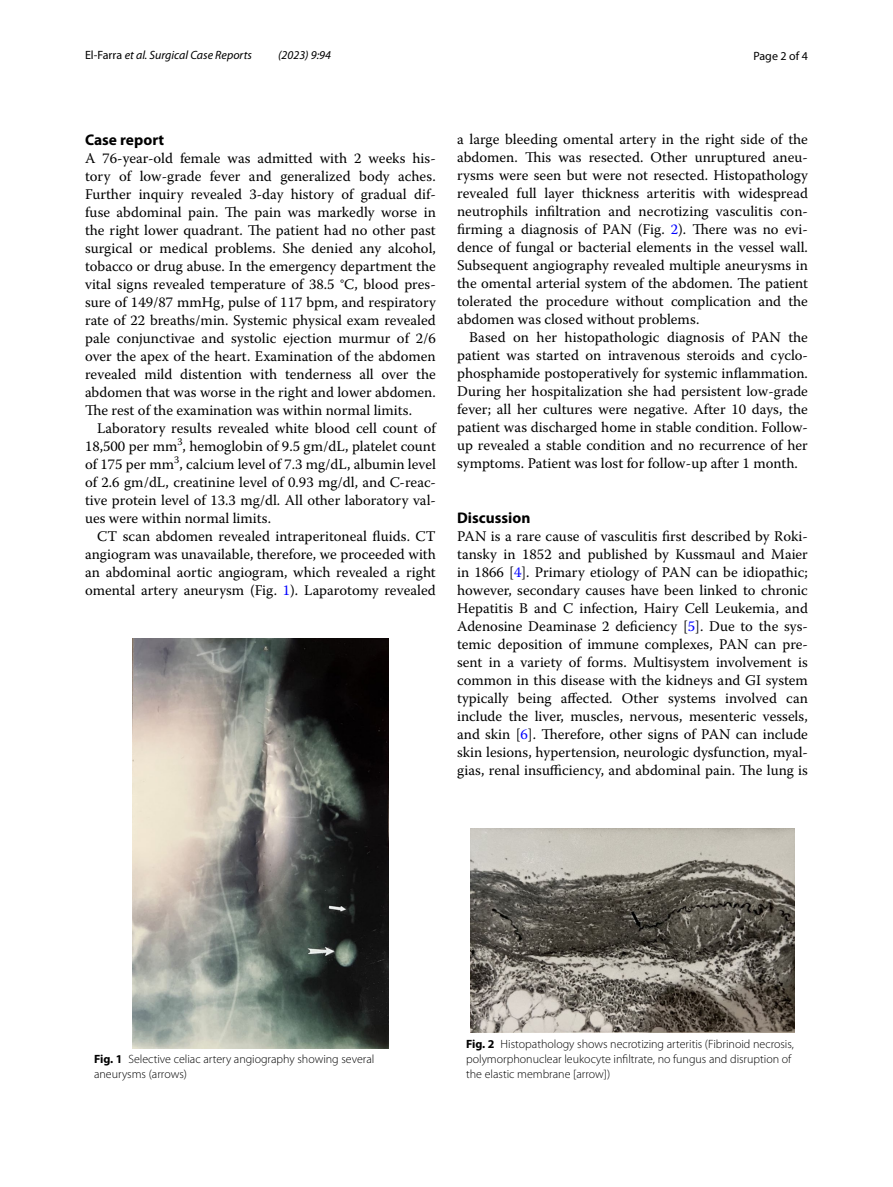
<style>
.page{position:relative;width:893px;height:1187px;background:#fff}
.page>*{position:absolute;margin:0;border:0;box-sizing:border-box;transform-origin:0 0}
.t1{font:700 15.45px "Myriad Pro";color:#000}
.t2{font:14.7px/18px "Warnock Pro";color:#000;text-align:justify}
.t3{font:300 12px/15px "Myriad Pro";color:#000}
.t4{font:italic 12px "Myriad Pro";color:#000}
.t5{font:12px "Myriad Pro";color:#000}
.s1{font-style:normal}
.s2{color:#00f}
.s3{font-weight:700}
</style>
<div class="page">
<img style="left:133px;top:638px;width:255px;height:410px">
<img style="left:471px;top:828px;width:323px;height:204px">
<p class="t4" style="left:85px;top:48px;width:168px"><span class="s1">El‑Farra</span> et al. Surgical Case Reports</p>
<p class="t4" style="left:278px;top:48px;width:54px">(2023) 9:94</p>
<p class="t5" style="left:753px;top:48px;width:56px">Page 2 of 4</p>
<p class="t1" style="left:85px;top:129px;width:81px">Case report</p>
<p class="t2" style="left:85px;top:148px;width:352px">A 76-year-old female was admitted with 2 weeks his&shy;tory of low-grade fever and generalized body aches.<br>Further inquiry revealed 3-day history of gradual dif&shy;fuse abdominal pain. The pain was markedly worse in the right lower quadrant. The patient had no other past surgical or medical problems. She denied any alcohol, tobacco or drug abuse. In the emergency department the vital signs revealed temperature of 38.5 °C, blood pres&shy;sure of 149/87 mmHg, pulse of 117 bpm, and respiratory rate of 22 breaths/min. Systemic physical exam revealed pale conjunctivae and systolic ejection murmur of 2/6 over the apex of the heart. Examination of the abdomen revealed mild distention with tenderness all over the abdomen that was worse in the right and lower abdomen.<br>The rest of the examination was within normal limits.</p>
<p class="t2" style="left:85px;top:418px;width:352px;text-indent:12px">Laboratory results revealed white blood cell count of 18,500 per mm<sup>3</sup>, hemoglobin of 9.5 gm/dL, platelet count of 175 per mm<sup>3</sup>, calcium level of 7.3 mg/dL, albumin level of 2.6 gm/dL, creatinine level of 0.93 mg/dl, and C-reac&shy;tive protein level of 13.3 mg/dl. All other laboratory val&shy;ues were within normal limits.</p>
<p class="t2" style="left:85px;top:526px;width:352px;text-indent:12px">CT scan abdomen revealed intraperitoneal fluids. CT angiogram was unavailable, therefore, we proceeded with an abdominal aortic angiogram, which revealed a right omental artery aneurysm (Fig. <span class="s2">1</span>). Laparotomy revealed</p>
<p class="t2" style="left:457px;top:130px;width:352px">a large bleeding omental artery in the right side of the abdomen. This was resected. Other unruptured aneu&shy;rysms were seen but were not resected. Histopathology revealed full layer thickness arteritis with widespread neutrophils infiltration and necrotizing vasculitis con&shy;firming a diagnosis of PAN (Fig. <span class="s2">2</span>). There was no evi&shy;dence of fungal or bacterial elements in the vessel wall.<br>Subsequent angiography revealed multiple aneurysms in the omental arterial system of the abdomen. The patient tolerated the procedure without complication and the abdomen was closed without problems.</p>
<p class="t2" style="left:457px;top:328px;width:352px;text-indent:12px">Based on her histopathologic diagnosis of PAN the patient was started on intravenous steroids and cyclo&shy;phosphamide postoperatively for systemic inflammation.<br>During her hospitalization she had persistent low-grade fever; all her cultures were negative. After 10 days, the patient was discharged home in stable condition. Follow&shy;up revealed a stable condition and no recurrence of her symptoms. Patient was lost for follow-up after 1 month.</p>
<p class="t1" style="left:457px;top:507px;width:75px">Discussion</p>
<p class="t2" style="left:457px;top:526px;width:352px">PAN is a rare cause of vasculitis first described by Roki&shy;tansky in 1852 and published by Kussmaul and Maier in 1866 [<span class="s2">4</span>]. Primary etiology of PAN can be idiopathic; however, secondary causes have been linked to chronic Hepatitis B and C infection, Hairy Cell Leukemia, and Adenosine Deaminase 2 deficiency [<span class="s2">5</span>]. Due to the sys&shy;temic deposition of immune complexes, PAN can pre&shy;sent in a variety of forms. Multisystem involvement is common in this disease with the kidneys and GI system typically being affected. Other systems involved can include the liver, muscles, nervous, mesenteric vessels, and skin [<span class="s2">6</span>]. Therefore, other signs of PAN can include skin lesions, hypertension, neurologic dysfunction, myal&shy;gias, renal insufficiency, and abdominal pain. The lung is</p>
<p class="t3" style="left:94px;top:1051px;width:282px"><span class="s3">Fig. 1</span> Selective celiac artery angiography showing several aneurysms (arrows)</p>
<p class="t3" style="left:466px;top:1036px;width:329px"><span class="s3">Fig. 2</span> Histopathology shows necrotizing arteritis (Fibrinoid necrosis, polymorphonuclear leukocyte infiltrate, no fungus and disruption of the elastic membrane [arrow])</p>
</div>
